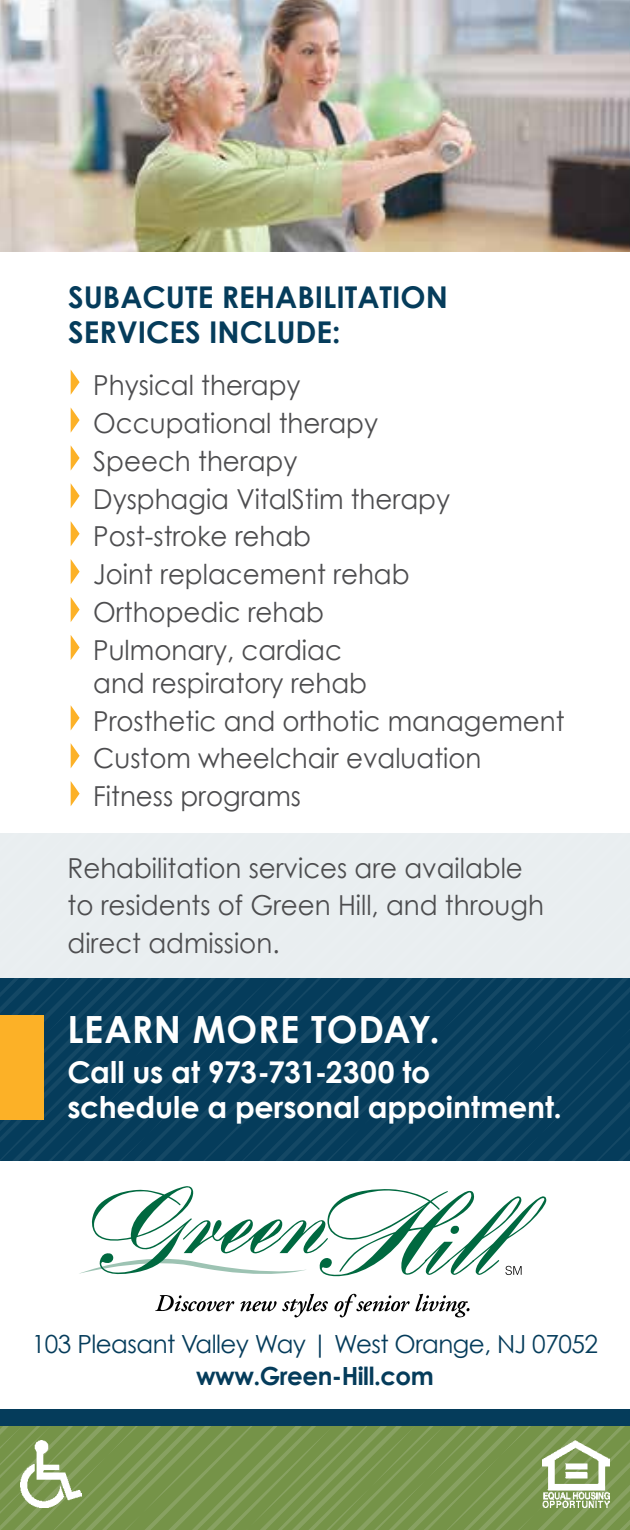
<style>
.page{position:relative;width:630px;height:1530px;background:#fff}
.page>*{position:absolute;margin:0;border:0;box-sizing:border-box;transform-origin:0 0}
.t1{font:700 37.5px "Century Gothic";letter-spacing:.015em;color:#fff}
.t2{font:700 30px/35px "Century Gothic";letter-spacing:-.005em;color:#fff}
.t3{font:700 30px/35px "Century Gothic";color:#053c5b}
.t4{font:27.5px/38px "Century Gothic";color:#4d4d4f;scale:.95 1}
.t5{font:25px "Century Gothic";letter-spacing:-.02em;color:#053c5b}
.t6{font:700 25px "Century Gothic";letter-spacing:-.02em;color:#053c5b}
</style>
<div class="page">
<svg style="left:0;top:1426px;width:630px;height:104px;background:#79964e"></svg>
<svg style="left:71px;top:370px;width:9px;height:24px"></svg>
<svg style="left:71px;top:408px;width:9px;height:24px"></svg>
<svg style="left:71px;top:446px;width:9px;height:24px"></svg>
<svg style="left:71px;top:484px;width:9px;height:24px"></svg>
<svg style="left:71px;top:521px;width:9px;height:25px"></svg>
<svg style="left:71px;top:559px;width:9px;height:25px"></svg>
<svg style="left:71px;top:597px;width:9px;height:25px"></svg>
<svg style="left:71px;top:635px;width:9px;height:25px"></svg>
<svg style="left:71px;top:706px;width:9px;height:24px"></svg>
<svg style="left:71px;top:743px;width:9px;height:25px"></svg>
<svg style="left:71px;top:781px;width:9px;height:25px"></svg>
<img style="left:21px;top:1440px;width:60px;height:68px">
<img style="left:542px;top:1440px;width:67px;height:68px">
<div style="left:0;top:1166px;width:630px;height:260px;background:#053c5b"></div>
<div style="left:0;top:1157px;width:630px;height:252px;background:#fff"></div>
<svg style="left:155px;top:1295px;width:79px;height:16px"></svg>
<svg style="left:240px;top:1294px;width:88px;height:23px"></svg>
<svg style="left:334px;top:1294px;width:136px;height:23px"></svg>
<svg style="left:79px;top:1186px;width:467px;height:91px"></svg>
<svg style="left:0;top:833px;width:630px;height:328px;background:#6e8e9f"></svg>
<div style="left:0;top:1015px;width:43px;height:104px;background:#fcb127"></div>
<img style="left:0;top:0;width:630px;height:251px">
<p class="t3" style="left:68px;top:279px;width:381px">SUBACUTE REHABILITATION<br>SERVICES INCLUDE:</p>
<p class="t4" style="left:93px;top:365px;width:377px">Physical therapy<br>Occupational therapy<br>Speech therapy<br>Dysphagia VitalStim therapy<br>Post-stroke rehab<br>Joint replacement rehab<br>Orthopedic rehab<br>Pulmonary, cardiac</p>
<p class="t4" style="left:93px;top:663px;width:498px">and respiratory rehab<br>Prosthetic and orthotic management<br>Custom wheelchair evaluation<br>Fitness programs</p>
<p class="t4" style="left:68px;top:849px;width:503px">Rehabilitation services are available to residents of Green Hill, and through direct admission.</p>
<h1 class="t1" style="left:68px;top:1006px;width:374px">LEARN MORE TODAY.</h1>
<p class="t2" style="left:68px;top:1054px;width:496px">Call us at 973-731-2300 to schedule a personal appointment.</p>
<p class="t5" style="left:32px;top:1328px;width:568px">103 Pleasant Valley Way | West Orange, NJ 07052</p>
<p class="t6" style="left:196px;top:1360px;width:239px">www.Green-Hill.com</p>
</div>
